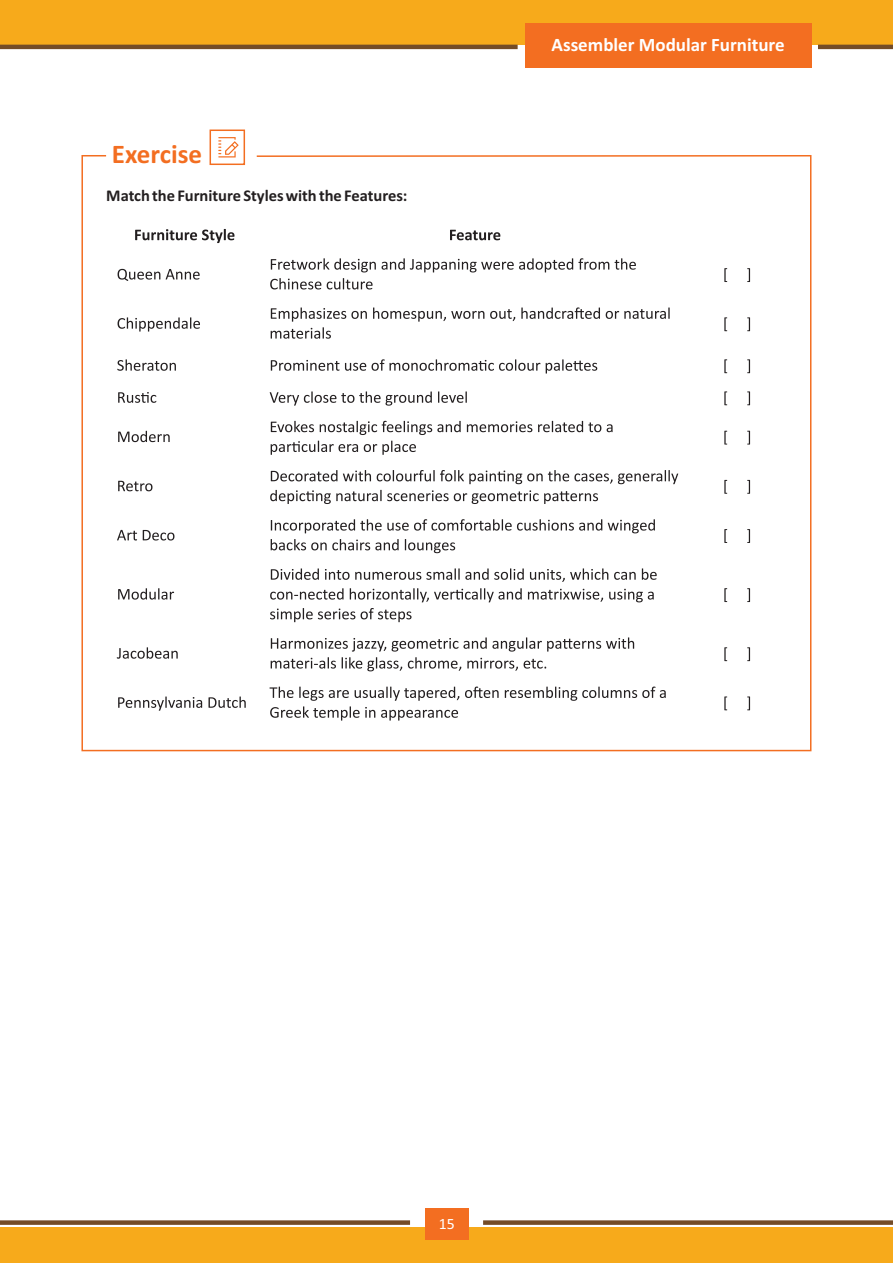
<style>
.page{position:relative;width:893px;height:1263px;background:#fff}
.page>*{position:absolute;margin:0;border:0;box-sizing:border-box;transform-origin:0 0}
.t1{font:700 27px "Calibri";color:#f36e21}
.t2{font:700 19.05px "Calibri";color:#fff}
.t3{font:700 16.5px "Calibri";color:#231f20}
.t4{font:15.75px "Calibri";color:#fff}
</style>
<div class="page">
<div style="left:0;top:0;width:893px;height:45px;background:#f7aa1b"></div>
<hr style="left:0;top:45px;width:518px;height:4px;background:#744c27">
<hr style="left:818px;top:45px;width:75px;height:4px;background:#744c27">
<div style="left:525px;top:23px;width:287px;height:44px;background:#f36e21"></div>
<div style="left:0;top:1227px;width:893px;height:36px;background:#f7aa1b"></div>
<div style="left:0;top:1220px;width:410px;height:5px;background:#744c27"></div>
<div style="left:483px;top:1220px;width:410px;height:5px;background:#744c27"></div>
<div style="left:425px;top:1209px;width:43px;height:31px;background:#f36e21"></div>
<svg style="left:81px;top:154px;width:731px;height:598px"></svg>
<div style="left:210px;top:130px;width:35px;height:35px;border:2px solid #f36e21"></div>
<svg style="left:218px;top:137px;width:21px;height:20px"></svg>
<div style="left:108px;top:219px;width:679px;height:507px;background:#fff"></div>
<svg style="left:135px;top:229px;width:99px;height:14px"></svg>
<svg style="left:450px;top:230px;width:50px;height:10px"></svg>
<svg style="left:118px;top:269px;width:82px;height:12px"></svg>
<svg style="left:271px;top:258px;width:365px;height:14px"></svg>
<svg style="left:270px;top:278px;width:103px;height:11px"></svg>
<svg style="left:724px;top:268px;width:26px;height:14px"></svg>
<svg style="left:118px;top:317px;width:82px;height:15px"></svg>
<svg style="left:271px;top:307px;width:399px;height:32px"></svg>
<svg style="left:724px;top:317px;width:26px;height:14px"></svg>
<svg style="left:117px;top:359px;width:59px;height:12px"></svg>
<svg style="left:271px;top:359px;width:326px;height:15px"></svg>
<svg style="left:724px;top:359px;width:26px;height:14px"></svg>
<svg style="left:118px;top:392px;width:38px;height:11px"></svg>
<svg style="left:270px;top:391px;width:197px;height:15px"></svg>
<svg style="left:724px;top:391px;width:26px;height:14px"></svg>
<svg style="left:118px;top:431px;width:52px;height:11px"></svg>
<svg style="left:271px;top:421px;width:342px;height:14px"></svg>
<svg style="left:271px;top:441px;width:145px;height:14px"></svg>
<svg style="left:724px;top:431px;width:26px;height:14px"></svg>
<svg style="left:118px;top:481px;width:34px;height:10px"></svg>
<svg style="left:271px;top:470px;width:407px;height:14px"></svg>
<svg style="left:270px;top:490px;width:328px;height:14px"></svg>
<svg style="left:724px;top:480px;width:26px;height:14px"></svg>
<svg style="left:117px;top:530px;width:57px;height:10px"></svg>
<svg style="left:271px;top:519px;width:384px;height:14px"></svg>
<svg style="left:271px;top:539px;width:184px;height:14px"></svg>
<svg style="left:724px;top:529px;width:26px;height:14px"></svg>
<svg style="left:118px;top:588px;width:56px;height:12px"></svg>
<svg style="left:271px;top:568px;width:386px;height:14px"></svg>
<svg style="left:270px;top:588px;width:384px;height:14px"></svg>
<svg style="left:270px;top:608px;width:142px;height:14px"></svg>
<svg style="left:724px;top:588px;width:26px;height:14px"></svg>
<svg style="left:117px;top:647px;width:61px;height:12px"></svg>
<svg style="left:271px;top:637px;width:363px;height:34px"></svg>
<svg style="left:724px;top:647px;width:26px;height:14px"></svg>
<svg style="left:118px;top:696px;width:128px;height:15px"></svg>
<svg style="left:270px;top:686px;width:396px;height:35px"></svg>
<svg style="left:724px;top:696px;width:26px;height:14px"></svg>
<h1 class="t1" style="left:112px;top:143px;width:92px">Exercise</h1>
<p class="t3" style="left:106px;top:188px;width:303px">Match the Furniture Styles with the Features:</p>
<p class="t2" style="left:552px;top:37px;width:234px">Assembler Modular Furniture</p>
<p class="t4" style="left:439px;top:1217px;width:17px">15</p>
</div>
